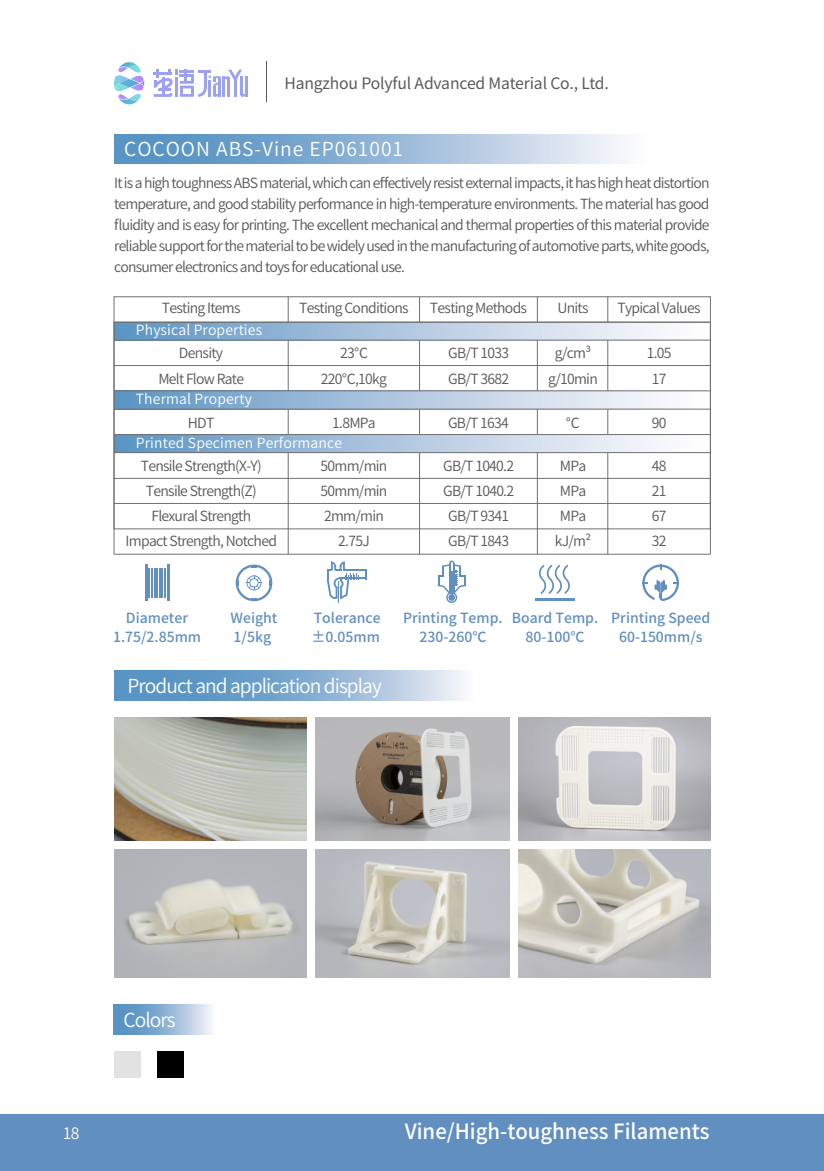
<style>
.page{position:relative;width:824px;height:1171px;background:#fff}
.page>*{position:absolute;margin:0;border:0;box-sizing:border-box;transform-origin:0 0}
.t1{font:500 21px "Source Han Sans CN";color:#fff}
.t2{font:19.25px "Source Han Sans CN";letter-spacing:-.05em;color:#fff}
.t3{font:19.25px "Source Han Sans CN";letter-spacing:.05em;color:#fff}
.t4{font:15.75px "Source Han Sans CN";letter-spacing:-.01em;color:#595a5a}
.t5{font:15.75px "Source Han Sans CN";color:#fff}
.t6{font:14px/21px "Source Han Sans CN";letter-spacing:-.05em;color:#595757;text-align:justify}
.t7{font:500 14px/18.7px "Source Han Sans CN";color:#618fc0;text-align:center}
.t8{font:14px "Source Han Sans CN";letter-spacing:.01em;color:#fff}
</style>
<div class="page">
<div style="left:0;top:1114px;width:823px;height:57px;background:#618fc0"></div>
<svg style="left:114px;top:134px;width:508px;height:30px;background:#96b8d8"></svg>
<div style="left:114px;top:322px;width:595px;height:18px;background:linear-gradient(to right,#5e94c4,#fff)"></div>
<div style="left:114px;top:391px;width:595px;height:18px;background:linear-gradient(to right,#5e94c4,#fff)"></div>
<div style="left:114px;top:434px;width:595px;height:19px;background:linear-gradient(to right,#5e94c4,#fff)"></div>
<div style="left:114px;top:322px;width:596px;height:207px;border:1px solid #717071"></div>
<hr style="left:114px;top:478px;width:596px;height:1px;background:#717071">
<hr style="left:114px;top:452px;width:596px;height:1px;background:#717071">
<hr style="left:114px;top:434px;width:596px;height:1px;background:#717071">
<hr style="left:114px;top:409px;width:596px;height:1px;background:#717071">
<hr style="left:114px;top:390px;width:596px;height:1px;background:#717071">
<hr style="left:114px;top:365px;width:596px;height:1px;background:#717071">
<hr style="left:114px;top:340px;width:596px;height:1px;background:#717071">
<hr style="left:114px;top:322px;width:596px;height:1px;background:#717071">
<svg style="left:607px;top:297px;width:1px;height:25px"></svg>
<svg style="left:537px;top:297px;width:1px;height:25px"></svg>
<svg style="left:419px;top:297px;width:1px;height:25px"></svg>
<svg style="left:288px;top:297px;width:1px;height:25px"></svg>
<hr style="left:607px;top:340px;width:1px;height:51px;background:#717071">
<hr style="left:537px;top:340px;width:1px;height:51px;background:#717071">
<hr style="left:419px;top:340px;width:1px;height:51px;background:#717071">
<hr style="left:288px;top:340px;width:1px;height:51px;background:#717071">
<svg style="left:607px;top:409px;width:1px;height:25px"></svg>
<svg style="left:537px;top:409px;width:1px;height:25px"></svg>
<svg style="left:419px;top:410px;width:1px;height:24px"></svg>
<svg style="left:288px;top:409px;width:1px;height:25px"></svg>
<hr style="left:710px;top:453px;width:1px;height:76px;background:#717071">
<hr style="left:607px;top:453px;width:1px;height:101px;background:#717071">
<hr style="left:537px;top:453px;width:1px;height:101px;background:#717071">
<hr style="left:419px;top:453px;width:1px;height:101px;background:#717071">
<hr style="left:288px;top:453px;width:1px;height:101px;background:#717071">
<svg style="left:114px;top:503px;width:1px;height:51px"></svg>
<hr style="left:710px;top:478px;width:1px;height:76px;background:#717071">
<hr style="left:114px;top:554px;width:596px;height:1px;background:#717071">
<div style="left:157px;top:1051px;width:27px;height:26px;background:#000"></div>
<img style="left:114px;top:717px;width:193px;height:123px">
<img style="left:316px;top:717px;width:193px;height:123px">
<img style="left:518px;top:717px;width:192px;height:123px">
<img style="left:114px;top:849px;width:193px;height:128px">
<img style="left:519px;top:849px;width:191px;height:128px">
<img style="left:316px;top:849px;width:193px;height:128px">
<div style="left:114px;top:1051px;width:26px;height:26px;background:#e2e2e2"></div>
<svg style="left:114px;top:670px;width:349px;height:30px;background:#89b0d3"></svg>
<hr style="left:266px;top:62px;width:1px;height:40px;background:#595a5a">
<hr style="left:245px;top:76px;width:3px;height:21px;background:#9ca2f1">
<svg style="left:154px;top:70px;width:91px;height:27px"></svg>
<svg style="left:114px;top:62px;width:30px;height:42px"></svg>
<svg style="left:113px;top:1005px;width:99px;height:29px;background:#92b6d6"></svg>
<hr style="left:145px;top:564px;width:2px;height:37px;background:#618fc0">
<hr style="left:148px;top:568px;width:2px;height:30px;background:#618fc0">
<hr style="left:151px;top:568px;width:2px;height:30px;background:#618fc0">
<hr style="left:154px;top:568px;width:1px;height:30px;background:#618fc0">
<hr style="left:156px;top:568px;width:2px;height:30px;background:#618fc0">
<hr style="left:159px;top:568px;width:1px;height:30px;background:#618fc0">
<hr style="left:161px;top:568px;width:2px;height:30px;background:#618fc0">
<hr style="left:164px;top:568px;width:1px;height:30px;background:#618fc0">
<hr style="left:167px;top:564px;width:2px;height:37px;background:#618fc0">
<svg style="left:236px;top:564px;width:36px;height:37px"></svg>
<svg style="left:326px;top:561px;width:40px;height:42px"></svg>
<svg style="left:437px;top:560px;width:28px;height:43px"></svg>
<div style="left:448px;top:594px;width:7px;height:7px;background:#618fc0;border-radius:50%"></div>
<hr style="left:535px;top:599px;width:39px;height:2px;background:#618fc0">
<svg style="left:539px;top:564px;width:31px;height:30px"></svg>
<svg style="left:642px;top:564px;width:37px;height:37px"></svg>
<p class="t4" style="left:284px;top:75px;width:326px">Hangzhou Polyful Advanced Material Co., Ltd.</p>
<h2 class="t3" style="left:124px;top:138px;width:280px">COCOON ABS-Vine EP061001</h2>
<p class="t6" style="left:114px;top:172px;width:596px">It is a high toughness ABS material, which can effectively resist external impacts, it has high heat distortion temperature, and good stability performance in high-temperature environments. The material has good fluidity and is easy for printing. The excellent mechanical and thermal properties of this material provide reliable support for the material to be widely used in the manufacturing of automotive parts, white goods, consumer electronics and toys for educational use.</p>
<p class="t6" style="left:162px;top:298px;width:80px">Testing Items</p>
<p class="t8" style="left:136px;top:322px;width:128px">Physical Properties</p>
<p class="t6" style="left:299px;top:298px;width:111px">Testing Conditions</p>
<p class="t6" style="left:430px;top:298px;width:99px">Testing Methods</p>
<p class="t6" style="left:557px;top:298px;width:33px">Units</p>
<p class="t6" style="left:617px;top:298px;width:84px">Typical Values</p>
<p class="t6" style="left:179px;top:343px;width:46px">Density</p>
<p class="t6" style="left:340px;top:343px;width:29px">23℃</p>
<p class="t6" style="left:448px;top:343px;width:62px">GB/T 1033</p>
<p class="t6" style="left:555px;top:343px;width:38px">g/cm³</p>
<p class="t6" style="left:646px;top:343px;width:26px">1.05</p>
<p class="t8" style="left:136px;top:391px;width:117px">Thermal Property</p>
<p class="t6" style="left:188px;top:412px;width:28px">HDT</p>
<p class="t6" style="left:332px;top:412px;width:45px">1.8MPa</p>
<p class="t6" style="left:448px;top:412px;width:62px">GB/T 1634</p>
<p class="t6" style="left:566px;top:412px;width:15px">℃</p>
<p class="t6" style="left:651px;top:412px;width:16px">90</p>
<p class="t6" style="left:141px;top:455px;width:123px">Tensile Strength(X-Y)</p>
<p class="t6" style="left:320px;top:455px;width:68px">50mm/min</p>
<p class="t6" style="left:443px;top:455px;width:72px">GB/T 1040.2</p>
<p class="t6" style="left:559px;top:455px;width:28px">MPa</p>
<p class="t6" style="left:651px;top:455px;width:16px">48</p>
<p class="t6" style="left:146px;top:480px;width:112px">Tensile Strength(Z)</p>
<p class="t6" style="left:320px;top:480px;width:68px">50mm/min</p>
<p class="t6" style="left:443px;top:480px;width:72px">GB/T 1040.2</p>
<p class="t6" style="left:559px;top:480px;width:28px">MPa</p>
<p class="t6" style="left:651px;top:480px;width:16px">21</p>
<p class="t6" style="left:126px;top:530px;width:153px">Impact Strength, Notched</p>
<p class="t6" style="left:338px;top:530px;width:33px">2.75J</p>
<p class="t6" style="left:448px;top:530px;width:62px">GB/T 1843</p>
<p class="t6" style="left:555px;top:530px;width:38px">kJ/m²</p>
<p class="t6" style="left:651px;top:530px;width:16px">32</p>
<p class="t6" style="left:158px;top:369px;width:87px">Melt Flow Rate</p>
<p class="t6" style="left:321px;top:369px;width:68px">220℃,10kg</p>
<p class="t6" style="left:448px;top:369px;width:62px">GB/T 3682</p>
<p class="t6" style="left:548px;top:369px;width:51px">g/10min</p>
<p class="t6" style="left:651px;top:369px;width:16px">17</p>
<p class="t8" style="left:136px;top:434px;width:208px">Printed Specimen Performance</p>
<p class="t6" style="left:151px;top:506px;width:101px">Flexural Strength</p>
<p class="t6" style="left:324px;top:506px;width:61px">2mm/min</p>
<p class="t6" style="left:448px;top:506px;width:62px">GB/T 9341</p>
<p class="t6" style="left:559px;top:506px;width:28px">MPa</p>
<p class="t6" style="left:651px;top:506px;width:16px">67</p>
<p class="t7" style="left:113px;top:609px;width:90px">Diameter<br>1.75/2.85mm</p>
<p class="t7" style="left:230px;top:609px;width:48px;text-align:left">Weight<br>1/5kg</p>
<p class="t7" style="left:311px;top:609px;width:71px;text-align:left">Tolerance ±0.05mm</p>
<p class="t7" style="left:403px;top:609px;width:101px">Printing Temp.<br>230-260℃</p>
<p class="t7" style="left:512px;top:609px;width:88px">Board Temp.<br>80-100℃</p>
<p class="t7" style="left:611px;top:609px;width:101px">Printing Speed<br>60-150mm/s</p>
<h2 class="t2" style="left:127px;top:675px;width:256px">Product and application display</h2>
<p class="t5" style="left:63px;top:1125px;width:18px">18</p>
<h2 class="t2" style="left:123px;top:1008px;width:54px">Colors</h2>
<h1 class="t1" style="left:404px;top:1120px;width:306px">Vine/High-toughness Filaments</h1>
</div>
